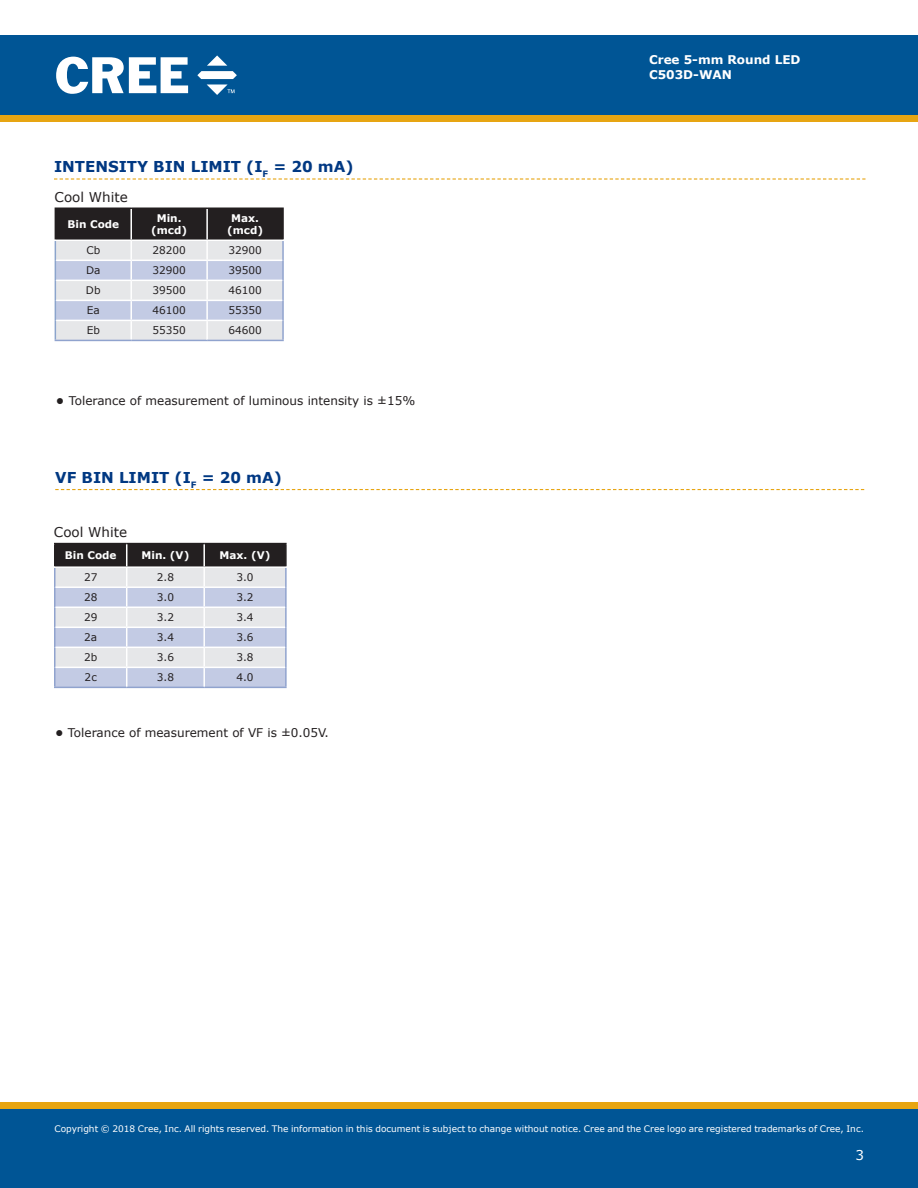
<style>
.page{position:relative;width:918px;height:1188px;background:#fff}
.page>*{position:absolute;margin:0;border:0;box-sizing:border-box;transform-origin:0 0}
.t1{font:700 15px "Verdana";color:#003882}
.t2{font:13.5px "Verdana";color:#231f20}
.t3{font:13.5px "Verdana";color:#fff}
.t4{font:12px "Verdana";color:#231f20}
.t5{font:700 12px/15px "Verdana";color:#fff}
.t6{font:10.5px "Verdana";color:#231f20}
.t7{font:700 10.5px/12px "Verdana";color:#fff;text-align:center}
.t8{font:9px "Verdana";color:#fff}
.s1{color:#003883}
.s2{font-weight:700}
</style>
<div class="page">
<div style="left:0;top:115px;width:918px;height:7px;background:#e7a512"></div>
<div style="left:0;top:35px;width:918px;height:80px;background:#005595"></div>
<svg style="left:56px;top:57px;width:132px;height:37px"></svg>
<svg style="left:197px;top:55px;width:40px;height:40px"></svg>
<div style="left:0;top:1108px;width:918px;height:80px;background:#005595"></div>
<div style="left:0;top:1102px;width:918px;height:6px;background:#e7a512"></div>
<hr style="left:55px;top:340px;width:76px;height:1px;background:#90a3ce">
<hr style="left:131px;top:340px;width:76px;height:1px;background:#90a3ce">
<svg style="left:55px;top:209px;width:229px;height:131px;background:#afb1b9"></svg>
<hr style="left:282px;top:260px;width:2px;height:20px;background:#90a3ce">
<hr style="left:282px;top:280px;width:2px;height:20px;background:#90a3ce">
<hr style="left:282px;top:300px;width:2px;height:20px;background:#90a3ce">
<hr style="left:282px;top:320px;width:2px;height:20px;background:#90a3ce">
<hr style="left:207px;top:340px;width:77px;height:1px;background:#90a3ce">
<hr style="left:207px;top:260px;width:75px;height:1px;background:#fff">
<hr style="left:207px;top:280px;width:75px;height:1px;background:#fff">
<hr style="left:207px;top:300px;width:75px;height:1px;background:#fff">
<hr style="left:207px;top:320px;width:75px;height:1px;background:#fff">
<hr style="left:131px;top:208px;width:76px;height:1px;background:#231f20">
<hr style="left:207px;top:208px;width:77px;height:1px;background:#231f20">
<hr style="left:282px;top:209px;width:2px;height:31px;background:#231f20">
<hr style="left:206px;top:209px;width:2px;height:31px;background:#fff">
<hr style="left:131px;top:240px;width:76px;height:1px;background:#fff">
<hr style="left:207px;top:240px;width:77px;height:1px;background:#fff">
<hr style="left:55px;top:208px;width:76px;height:1px;background:#231f20">
<hr style="left:55px;top:209px;width:1px;height:31px;background:#231f20">
<hr style="left:130px;top:209px;width:2px;height:31px;background:#fff">
<hr style="left:55px;top:240px;width:76px;height:1px;background:#fff">
<hr style="left:54px;top:687px;width:73px;height:1px;background:#90a3ce">
<hr style="left:127px;top:687px;width:77px;height:1px;background:#90a3ce">
<hr style="left:204px;top:687px;width:83px;height:1px;background:#90a3ce">
<hr style="left:54px;top:543px;width:73px;height:1px;background:#231f20">
<hr style="left:127px;top:543px;width:77px;height:1px;background:#231f20">
<hr style="left:204px;top:543px;width:83px;height:1px;background:#231f20">
<svg style="left:54px;top:544px;width:233px;height:143px;background:#bbbec9"></svg>
<hr style="left:203px;top:544px;width:2px;height:22px;background:#fff">
<hr style="left:54px;top:566px;width:73px;height:2px;background:#fff">
<hr style="left:127px;top:566px;width:77px;height:2px;background:#fff">
<hr style="left:204px;top:566px;width:83px;height:2px;background:#fff">
<svg style="left:54px;top:178px;width:812px;height:2px"></svg>
<svg style="left:55px;top:489px;width:809px;height:1px"></svg>
<h1 class="t1" style="left:54px;top:161px;width:301px">INTENSITY BIN LIMIT (I<sub>F</sub> = 20 <span class="s1">mA</span>)</h1>
<h2 class="t2" style="left:55px;top:191px;width:75px">Cool White</h2>
<p class="t7" style="left:67px;top:219px;width:53px">Bin Code</p>
<p class="t7" style="left:151px;top:213px;width:38px">Min. (mcd)</p>
<p class="t7" style="left:227px;top:213px;width:38px">Max. (mcd)</p>
<p class="t6" style="left:86px;top:246px;width:15px">Cb</p>
<p class="t6" style="left:153px;top:243px;width:35px">28200</p>
<p class="t6" style="left:228px;top:246px;width:35px">32900</p>
<p class="t6" style="left:86px;top:266px;width:16px">Da</p>
<p class="t6" style="left:153px;top:266px;width:35px">32900</p>
<p class="t6" style="left:228px;top:266px;width:35px">39500</p>
<p class="t6" style="left:86px;top:286px;width:16px">Db</p>
<p class="t6" style="left:153px;top:286px;width:35px">39500</p>
<p class="t6" style="left:228px;top:283px;width:35px">46100</p>
<p class="t6" style="left:87px;top:306px;width:14px">Ea</p>
<p class="t6" style="left:153px;top:303px;width:35px">46100</p>
<p class="t6" style="left:228px;top:306px;width:35px">55350</p>
<p class="t6" style="left:87px;top:326px;width:15px">Eb</p>
<p class="t6" style="left:153px;top:326px;width:35px">55350</p>
<p class="t6" style="left:228px;top:323px;width:35px">64600</p>
<h3 class="t4" style="left:56px;top:395px;width:361px"><span class="s2">•</span> Tolerance of measurement of luminous intensity is ±15%</h3>
<h1 class="t1" style="left:55px;top:471px;width:228px">VF BIN LIMIT (I<sub>F</sub> = 20 <span class="s1">mA</span>)</h1>
<h2 class="t2" style="left:54px;top:527px;width:75px">Cool White</h2>
<p class="t7" style="left:65px;top:550px;width:53px">Bin Code</p>
<p class="t7" style="left:142px;top:550px;width:49px">Min. (V)</p>
<p class="t7" style="left:220px;top:550px;width:52px">Max. (V)</p>
<p class="t6" style="left:84px;top:573px;width:15px">27</p>
<p class="t6" style="left:157px;top:570px;width:19px">2.8</p>
<p class="t6" style="left:236px;top:573px;width:19px">3.0</p>
<p class="t6" style="left:84px;top:590px;width:15px">28</p>
<p class="t6" style="left:157px;top:593px;width:19px">3.0</p>
<p class="t6" style="left:236px;top:593px;width:19px">3.2</p>
<p class="t6" style="left:84px;top:613px;width:15px">29</p>
<p class="t6" style="left:157px;top:613px;width:19px">3.2</p>
<p class="t6" style="left:236px;top:610px;width:19px">3.4</p>
<p class="t6" style="left:84px;top:633px;width:14px">2a</p>
<p class="t6" style="left:157px;top:630px;width:19px">3.4</p>
<p class="t6" style="left:236px;top:630px;width:19px">3.6</p>
<p class="t6" style="left:84px;top:653px;width:15px">2b</p>
<p class="t6" style="left:157px;top:650px;width:19px">3.6</p>
<p class="t6" style="left:236px;top:650px;width:19px">3.8</p>
<p class="t6" style="left:85px;top:673px;width:14px">2c</p>
<p class="t6" style="left:157px;top:670px;width:19px">3.8</p>
<p class="t6" style="left:236px;top:670px;width:19px">4.0</p>
<h3 class="t4" style="left:55px;top:724px;width:275px"><span class="s2">•</span> Tolerance of measurement of VF is ±0.05V.</h3>
<h3 class="t5" style="left:649px;top:53px;width:153px">Cree 5-mm Round LED<br>C503D-WAN</h3>
<p class="t8" style="left:54px;top:1123px;width:811px">Copyright © 2018 Cree, Inc. All rights reserved. The information in this document is subject to change without notice. Cree and the Cree logo are registered trademarks of Cree, Inc.</p>
<p class="t8" style="left:54px;top:1127px;width:58px">of Cree, Inc.</p>
<h2 class="t3" style="left:855px;top:1149px;width:10px">3</h2>
</div>
